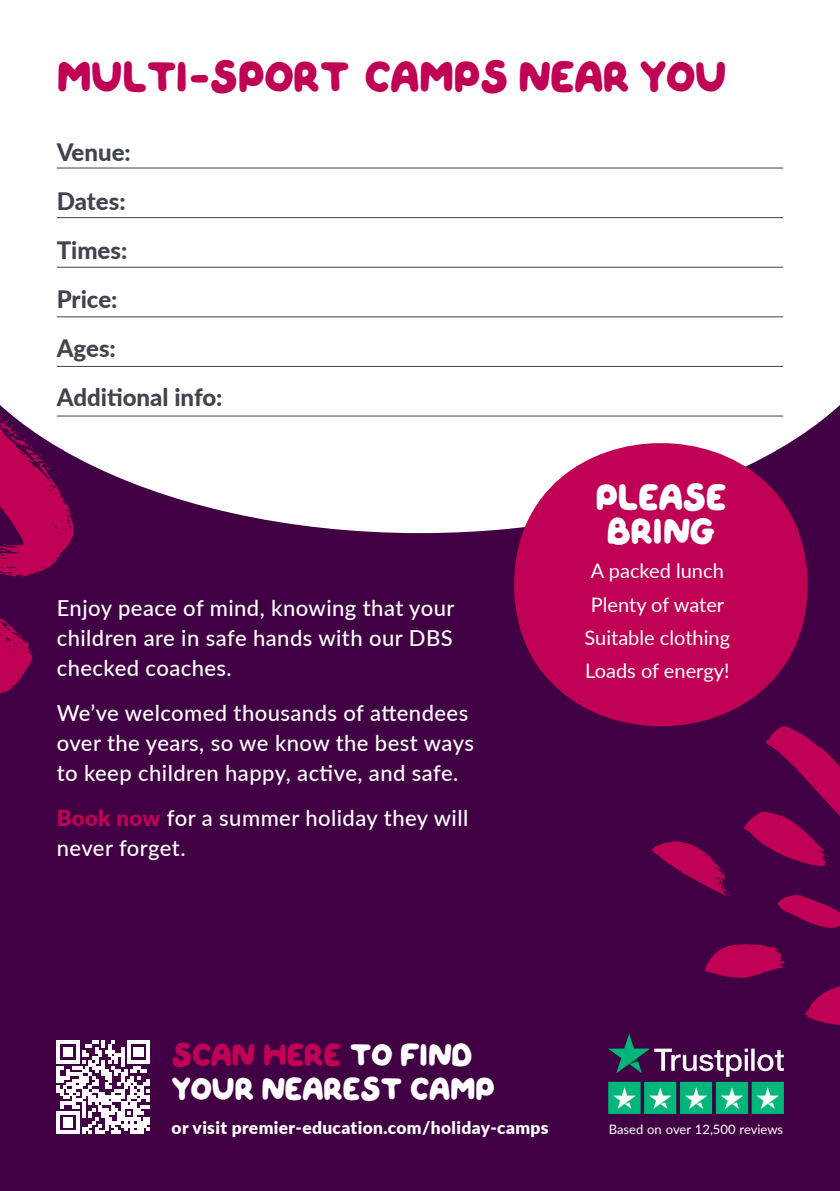
<style>
.page{position:relative;width:840px;height:1191px;background:#fff}
.page>*{position:absolute;margin:0;border:0;box-sizing:border-box;transform-origin:0 0}
.t1{font:43.6px "QUIRKYSPRING Regular";color:#c00055}
.t2{font:36.6px/34px "QUIRKYSPRING Regular";color:#fff;text-align:center}
.t3{font:32px/33.8px "QUIRKYSPRING Regular";color:#fff}
.t4{font:800 24px/49px "Lato";color:#41434d}
.t5{font:500 22px/30px "Lato";letter-spacing:.02em;color:#fff}
.t6{font:20px/33.4px "Lato";color:#fff;text-align:center}
.t7{font:900 17.4px "Lato";letter-spacing:.02em;color:#fff}
.t8{font:13px "Lato";color:#fff}
.s1{font-weight:900;color:#c00055}
.s2{color:#c00055}
</style>
<div class="page">
<div style="left:0;top:0;width:839px;height:1191px;background:#420044"></div>
<svg style="left:87px;top:463px;width:427px;height:70px;fill:#fff"></svg>
<div style="left:0;top:0;width:839px;height:463px;background:#fff"></div>
<hr style="left:57px;top:168px;width:725px;height:1px;background:#41434d">
<hr style="left:57px;top:217px;width:725px;height:1px;background:#41434d">
<hr style="left:57px;top:267px;width:725px;height:1px;background:#41434d">
<hr style="left:57px;top:316px;width:725px;height:1px;background:#41434d">
<hr style="left:57px;top:366px;width:725px;height:1px;background:#41434d">
<hr style="left:57px;top:416px;width:725px;height:1px;background:#41434d">
<svg style="left:514px;top:396px;width:293px;height:331px;background:#bc3173"></svg>
<svg style="left:651px;top:841px;width:79px;height:54px"></svg>
<svg style="left:704px;top:944px;width:81px;height:34px"></svg>
<svg style="left:805px;top:986px;width:34px;height:39px"></svg>
<svg style="left:778px;top:895px;width:61px;height:33px"></svg>
<svg style="left:743px;top:726px;width:96px;height:140px"></svg>
<svg style="left:0;top:338px;width:74px;height:356px"></svg>
<svg style="left:57px;top:1040px;width:93px;height:93px"></svg>
<img style="left:608px;top:1033px;width:174px;height:80px">
<h1 class="t1" style="left:57px;top:44px;width:337px">MULTI-SPORT CAMPS</h1>
<h1 class="t1" style="left:518px;top:44px;width:29px">NEAR</h1>
<h1 class="t1" style="left:640px;top:44px;width:30px">YOU</h1>
<p class="t4" style="left:57px;top:127px;width:167px">Venue:<br>Dates:<br>Times:<br>Price:<br>Ages:<br>Additional info:</p>
<p class="t5" style="left:57px;top:592px;width:399px;text-align:justify">Enjoy peace of mind, knowing that your children are in safe hands with our DBS checked coaches.</p>
<p class="t5" style="left:57px;top:697px;width:418px">We’ve welcomed thousands of attendees over the years, so we know the best ways to keep children happy, active, and safe.</p>
<p class="t5" style="left:57px;top:802px;width:413px"><span class="s1">Book now</span> for a summer holiday they will never forget.</p>
<h2 class="t2" style="left:595px;top:481px;width:132px">PLEASE<br>BRING</h2>
<p class="t6" style="left:584px;top:553px;width:147px">A packed lunch<br>Plenty of water<br>Suitable clothing<br>Loads of energy!</p>
<h3 class="t3" style="left:171px;top:1038px;width:324px"><span class="s2">SCAN HERE</span> TO FIND<br>YOUR NEAREST CAMP</h3>
<p class="t7" style="left:171px;top:1114px;width:378px">or visit premier-education.com/holiday-camps</p>
<p class="t8" style="left:608px;top:1120px;width:176px">Based on over 12,500 reviews</p>
</div>
